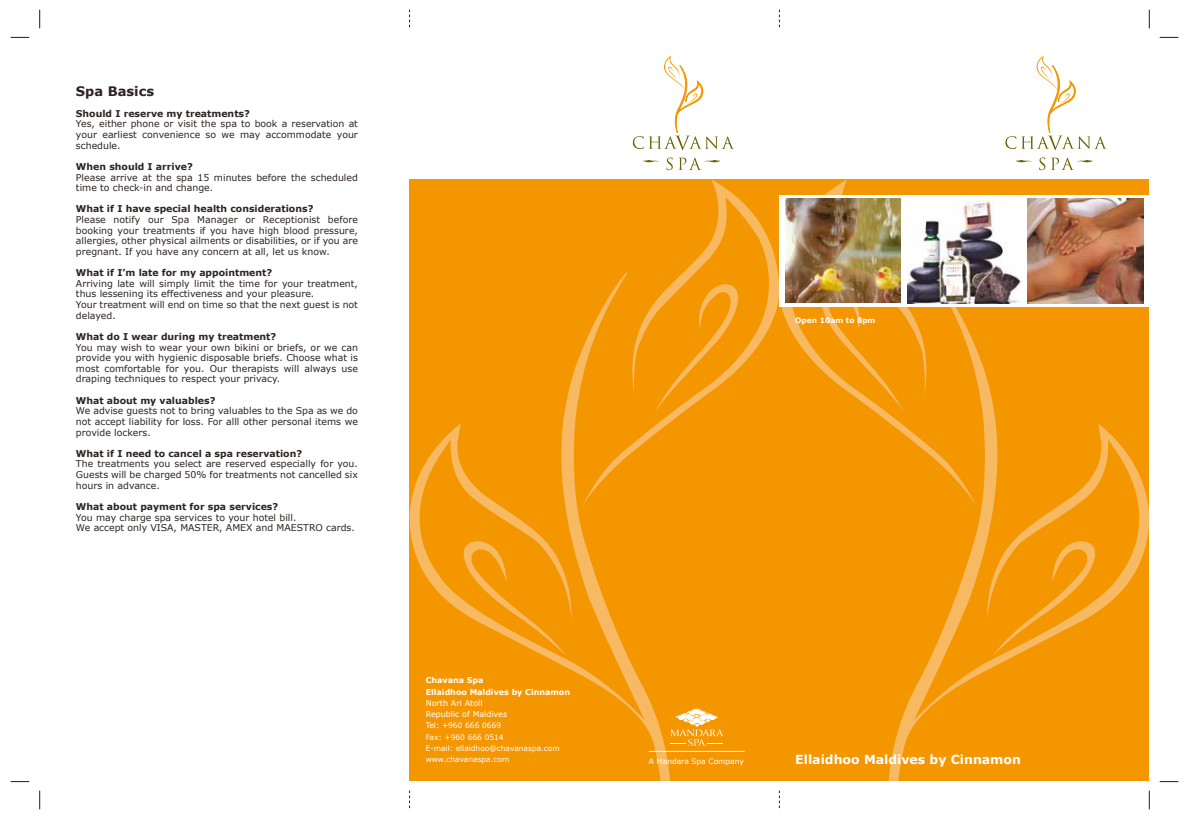
<style>
.page{position:relative;width:1189px;height:819px;background:#fff}
.page>*{position:absolute;margin:0;border:0;box-sizing:border-box;transform-origin:0 0}
.t1{font:700 13.12px "Verdana";color:#2b2422}
.t2{font:700 12.5px "Verdana";color:#fff}
.t3{font:9.38px/10.6px "Verdana";color:#2b2422;text-align:justify}
.t4{font:700 9.38px "Verdana";color:#2b2422}
.t5{font:700 8px/11.2px "Verdana";color:#fff}
.t6{font:8px/11.2px "Verdana";color:#fff}
.t7{font:7.5px/11.2px "Verdana";color:#fff}
.t8{font:700 7.5px "Verdana";color:#fff}
</style>
<div class="page">
<svg style="left:1149px;top:10px;width:1px;height:18px"></svg>
<svg style="left:779px;top:10px;width:1px;height:18px"></svg>
<svg style="left:1159px;top:781px;width:19px;height:1px"></svg>
<svg style="left:1159px;top:37px;width:19px;height:1px"></svg>
<svg style="left:11px;top:781px;width:18px;height:1px"></svg>
<svg style="left:11px;top:37px;width:18px;height:1px"></svg>
<svg style="left:409px;top:10px;width:1px;height:18px"></svg>
<svg style="left:39px;top:10px;width:1px;height:18px"></svg>
<svg style="left:1149px;top:790px;width:1px;height:19px"></svg>
<svg style="left:779px;top:790px;width:1px;height:19px"></svg>
<svg style="left:409px;top:790px;width:1px;height:19px"></svg>
<svg style="left:39px;top:790px;width:1px;height:19px"></svg>
<svg style="left:1005px;top:56px;width:101px;height:94px"></svg>
<svg style="left:1016px;top:160px;width:16px;height:2px"></svg>
<svg style="left:1039px;top:157px;width:6px;height:13px"></svg>
<svg style="left:1051px;top:157px;width:42px;height:13px"></svg>
<svg style="left:633px;top:56px;width:101px;height:94px"></svg>
<svg style="left:643px;top:160px;width:16px;height:2px"></svg>
<svg style="left:666px;top:157px;width:54px;height:13px"></svg>
<div style="left:409px;top:179px;width:740px;height:602px;background:#f49600"></div>
<svg style="left:781px;top:179px;width:107px;height:243px"></svg>
<svg style="left:888px;top:307px;width:261px;height:474px"></svg>
<svg style="left:670px;top:179px;width:109px;height:243px"></svg>
<svg style="left:409px;top:272px;width:261px;height:509px"></svg>
<hr style="left:649px;top:751px;width:95px;height:1px;background:#fff">
<svg style="left:670px;top:709px;width:53px;height:37px"></svg>
<div style="left:779px;top:195px;width:370px;height:112px;background:#fff"></div>
<img style="left:907px;top:198px;width:114px;height:105px">
<img style="left:1027px;top:198px;width:116px;height:105px">
<img style="left:785px;top:198px;width:116px;height:105px">
<h1 class="t1" style="left:76px;top:82px;width:80px">Spa Basics</h1>
<p class="t4" style="left:76px;top:107px;width:175px">Should I reserve my treatments?</p>
<p class="t3" style="left:76px;top:119px;width:283px">Yes, either phone or visit the spa to book a reservation at your earliest convenience so we may accommodate your schedule.</p>
<p class="t4" style="left:76px;top:160px;width:118px">When should I arrive?</p>
<p class="t3" style="left:76px;top:172px;width:283px">Please arrive at the spa 15 minutes before the scheduled time to check-in and change.</p>
<p class="t4" style="left:76px;top:203px;width:239px">What if I have special health considerations?</p>
<p class="t3" style="left:76px;top:214px;width:283px">Please notify our Spa Manager or Receptionist before booking your treatments if you have high blood pressure, allergies, other physical ailments or disabilities, or if you are pregnant. If you have any concern at all, let us know.</p>
<p class="t4" style="left:76px;top:267px;width:198px">What if I’m late for my appointment?</p>
<p class="t3" style="left:76px;top:278px;width:283px;text-align:left">Arriving late will simply limit the time for your treatment, thus lessening its effectiveness and your pleasure.<br>Your treatment will end on time so that the next guest is not delayed.</p>
<p class="t4" style="left:76px;top:330px;width:202px">What do I wear during my treatment?</p>
<p class="t3" style="left:76px;top:342px;width:283px">You may wish to wear your own bikini or briefs, or we can provide you with hygienic disposable briefs. Choose what is most comfortable for you. Our therapists will always use draping techniques to respect your privacy.</p>
<p class="t4" style="left:76px;top:394px;width:141px">What about my valuables?</p>
<p class="t3" style="left:76px;top:406px;width:283px">We advise guests not to bring valuables to the Spa as we do not accept liability for loss. For alll other personal items we provide lockers.</p>
<p class="t4" style="left:76px;top:447px;width:228px">What if I need to cancel a spa reservation?</p>
<p class="t3" style="left:76px;top:459px;width:283px">The treatments you select are reserved especially for you.<br>Guests will be charged 50% for treatments not cancelled six hours in advance.</p>
<p class="t4" style="left:76px;top:500px;width:204px">What about payment for spa services?</p>
<p class="t3" style="left:76px;top:512px;width:280px">You may charge spa services to your hotel bill.<br>We accept only VISA, MASTER, AMEX and MAESTRO cards.</p>
<p class="t5" style="left:426px;top:675px;width:146px">Chavana Spa<br>Ellaidhoo Maldives by Cinnamon</p>
<p class="t6" style="left:426px;top:697px;width:83px">North Ari Atoll<br>Republic of Maldives</p>
<p class="t7" style="left:426px;top:720px;width:136px">Tel: +960 666 0669<br>Fax: +960 666 0514<br>E-mail: ellaidhoo@chavanaspa.com www.chavanaspa.com</p>
<p class="t8" style="left:795px;top:315px;width:82px">Open 10am to 8pm</p>
<p class="t7" style="left:649px;top:755px;width:97px">A Mandara Spa Company</p>
<h2 class="t2" style="left:795px;top:751px;width:227px">Ellaidhoo Maldives by Cinnamon</h2>
</div>
